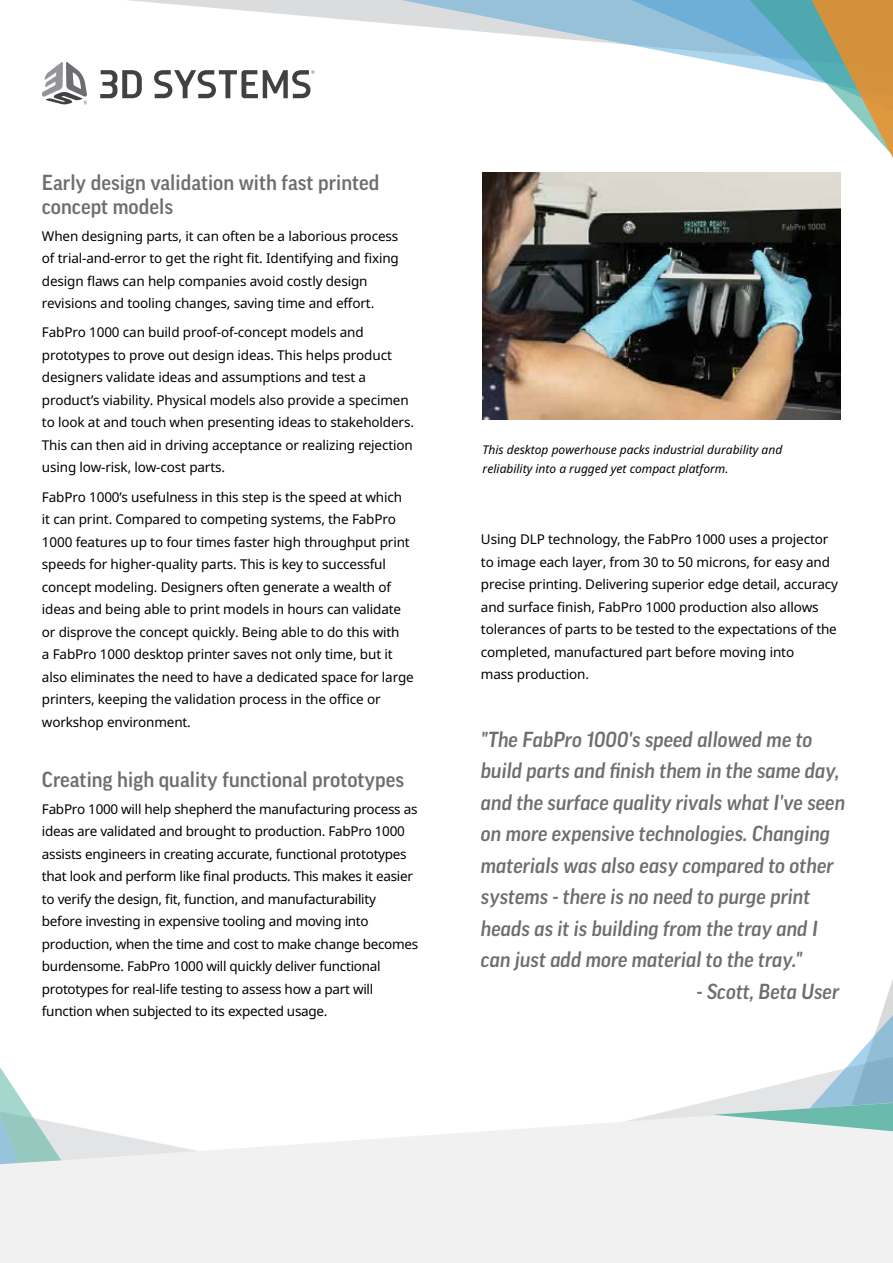
<style>
.page{position:relative;width:893px;height:1263px;background:#fff}
.page>*{position:absolute;margin:0;border:0;box-sizing:border-box;transform-origin:0 0}
.t1{font:italic 500 21px/31.5px "Good Pro";color:#6d6e71}
.t2{font:500 21px/24px "Good Pro";color:#6d6e71}
.t3{font:13.5px/22.5px "Noto Sans";letter-spacing:-.01em;color:#000}
.t4{font:italic 12px/18.6px "Noto Sans";color:#000}
</style>
<div class="page">
<svg style="left:122px;top:0;width:378px;height:99px"></svg>
<svg style="left:500px;top:0;width:199px;height:59px;fill:#97c0d9"></svg>
<svg style="left:699px;top:0;width:194px;height:158px"></svg>
<svg style="left:100px;top:70px;width:42px;height:28px"></svg>
<svg style="left:154px;top:70px;width:161px;height:28px"></svg>
<svg style="left:42px;top:62px;width:45px;height:42px"></svg>
<div style="left:0;top:1122px;width:893px;height:141px;background:#f1f1f2"></div>
<svg style="left:0;top:1067px;width:199px;height:100px"></svg>
<svg style="left:620px;top:980px;width:273px;height:155px"></svg>
<img style="left:482px;top:172px;width:359px;height:247px">
<h1 class="t2" style="left:42px;top:170px;width:339px">Early design validation with fast printed concept models</h1>
<p class="t3" style="left:42px;top:224px;width:358px">When designing parts, it can often be a laborious process of trial-and-error to get the right fit. Identifying and fixing design flaws can help companies avoid costly design revisions and tooling changes, saving time and effort.</p>
<p class="t3" style="left:42px;top:321px;width:374px">FabPro 1000 can build proof-of-concept models and prototypes to prove out design ideas. This helps product designers validate ideas and assumptions and test a product’s viability. Physical models also provide a specimen to look at and touch when presenting ideas to stakeholders.<br>This can then aid in driving acceptance or realizing rejection using low-risk, low-cost parts.</p>
<p class="t3" style="left:42px;top:485px;width:373px">FabPro 1000’s usefulness in this step is the speed at which<br>it can print. Compared to competing systems, the FabPro 1000 features up to four times faster high throughput print speeds for higher-quality parts. This is key to successful concept modeling. Designers often generate a wealth of ideas and being able to print models in hours can validate or disprove the concept quickly. Being able to do this with<br>a FabPro 1000 desktop printer saves not only time, but it also eliminates the need to have a dedicated space for large printers, keeping the validation process in the office or workshop environment.</p>
<h1 class="t2" style="left:42px;top:767px;width:364px">Creating high quality functional prototypes</h1>
<p class="t3" style="left:42px;top:797px;width:378px">FabPro 1000 will help shepherd the manufacturing process as ideas are validated and brought to production. FabPro 1000 assists engineers in creating accurate, functional prototypes that look and perform like final products. This makes it easier to verify the design, fit, function, and manufacturability before investing in expensive tooling and moving into production, when the time and cost to make change becomes burdensome. FabPro 1000 will quickly deliver functional prototypes for real-life testing to assess how a part will function when subjected to its expected usage.</p>
<p class="t4" style="left:482px;top:440px;width:301px">This desktop powerhouse packs industrial durability and reliability into a rugged yet compact platform.</p>
<p class="t3" style="left:481px;top:527px;width:359px">Using DLP technology, the FabPro 1000 uses a projector to image each layer, from 30 to 50 microns, for easy and precise printing. Delivering superior edge detail, accuracy and surface finish, FabPro 1000 production also allows tolerances of parts to be tested to the expectations of the completed, manufactured part before moving into<br>mass production.</p>
<p class="t1" style="left:481px;top:723px;width:366px">"The FabPro 1000's speed allowed me to build parts and finish them in the same day, and the surface quality rivals what I've seen on more expensive technologies. Changing materials was also easy compared to other systems - there is no need to purge print heads as it is building from the tray and I can just add more material to the tray."</p>
<h1 class="t1" style="left:697px;top:975px;width:144px">- Scott, Beta User</h1>
</div>
